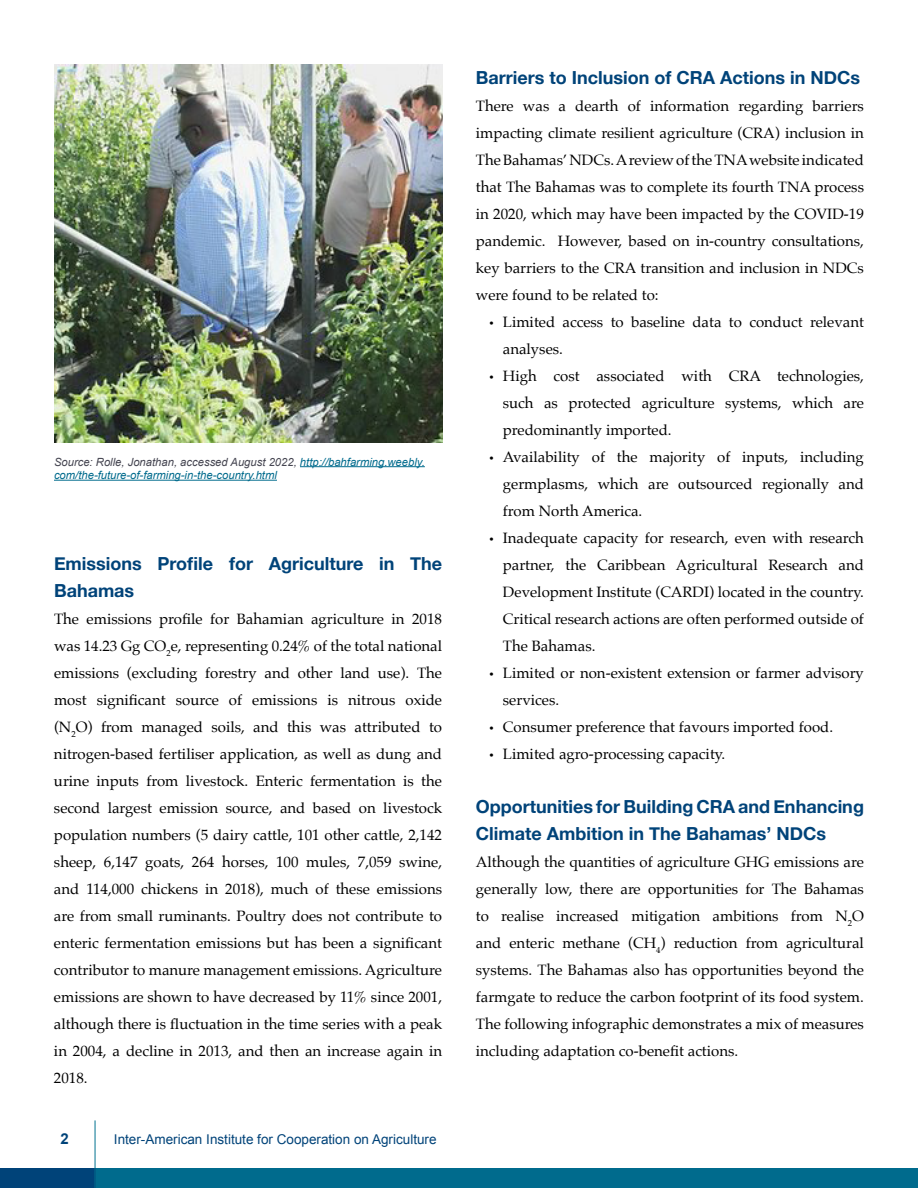
<style>
.page{position:relative;width:918px;height:1188px;background:#fff}
.page>*{position:absolute;margin:0;border:0;box-sizing:border-box;transform-origin:0 0}
.t1{font:700 18px/27px "Helvetica Neue";color:#004379}
.t2{font:15px/27px "Palatino";color:#000;text-align:justify}
.t3{font:700 15px "Arial";color:#004379}
.t4{font:13.5px "Arial";color:#004379}
.t5{font:italic 11.25px/13.5px "Arial";color:#006b8d}
.s1{color:#454551}
.s2{font-family:"Myriad Pro"}
</style>
<div class="page">
<div style="left:97px;top:1168px;width:821px;height:20px;background:#006b8d"></div>
<div style="left:0;top:1168px;width:96px;height:20px;background:#004379"></div>
<hr style="left:95px;top:1120px;width:1px;height:68px;background:#00728f">
<img style="left:54px;top:65px;width:388px;height:378px">
<hr style="left:300px;top:466px;width:125px;height:1px;background:#006b8d">
<hr style="left:54px;top:480px;width:223px;height:1px;background:#006b8d">
<p class="t5" style="left:54px;top:455px;width:372px"><span class="s1">Source: Rolle, Jonathan, accessed August 2022,</span> http://bahfarming.weebly. com/the-future-of-farming-in-the-country.html</p>
<p class="t1" style="left:54px;top:551px;width:390px">Emissions Profile for Agriculture in The<br>Bahamas</p>
<p class="t2" style="left:54px;top:605px;width:390px">The emissions profile for Bahamian agriculture in 2018 was 14.23 Gg CO<sub>2</sub>e, representing 0.24% of the total national emissions (excluding forestry and other land use). The most significant source of emissions is nitrous oxide (N<sub>2</sub>O) from managed soils, and this was attributed to nitrogen-based fertiliser application, as well as dung and urine inputs from livestock. Enteric fermentation is the second largest emission source, and based on livestock population numbers (5 dairy cattle, 101 other cattle, 2,142 sheep, 6,147 goats, 264 horses, 100 mules, 7,059 swine, and 114,000 chickens in 2018), much of these emissions are from small ruminants. Poultry does not contribute to enteric fermentation emissions but has been a significant contributor to manure management emissions. Agriculture emissions are shown to have decreased by 11% since 2001, although there is fluctuation in the time series with a peak in 2004, a decline in 2013, and then an increase again in 2018.</p>
<p class="t3" style="left:61px;top:1129px;width:10px">2</p>
<p class="t4" style="left:114px;top:1130px;width:324px">Inter-American Institute for Cooperation on Agriculture</p>
<p class="t1" style="left:476px;top:65px;width:386px">Barriers to Inclusion of CRA Actions in NDCs</p>
<p class="t2" style="left:476px;top:92px;width:390px">There was a dearth of information regarding barriers impacting climate resilient agriculture (CRA) inclusion in The Bahamas’ NDCs. A review of the TNA website indicated that The Bahamas was to complete its fourth TNA process in 2020, which may have been impacted by the COVID-19 pandemic. However, based on in-country consultations, key barriers to the CRA transition and inclusion in NDCs were found to be related to:</p>
<p class="t2" style="left:503px;top:308px;width:363px;text-indent:-14px"><span class="s2">•</span> Limited access to baseline data to conduct relevant analyses.</p>
<p class="t2" style="left:503px;top:362px;width:363px;text-indent:-14px"><span class="s2">•</span> High cost associated with CRA technologies, such as protected agriculture systems, which are predominantly imported.</p>
<p class="t2" style="left:503px;top:443px;width:363px;text-indent:-14px"><span class="s2">•</span> Availability of the majority of inputs, including germplasms, which are outsourced regionally and from North America.</p>
<p class="t2" style="left:503px;top:524px;width:363px;text-indent:-14px"><span class="s2">•</span> Inadequate capacity for research, even with research partner, the Caribbean Agricultural Research and Development Institute (CARDI) located in the country.<br>Critical research actions are often performed outside of The Bahamas.</p>
<p class="t2" style="left:503px;top:659px;width:363px;text-indent:-14px"><span class="s2">•</span> Limited or non-existent extension or farmer advisory services.</p>
<p class="t2" style="left:489px;top:713px;width:345px"><span class="s2">•</span> Consumer preference that favours imported food.</p>
<p class="t2" style="left:489px;top:740px;width:237px"><span class="s2">•</span> Limited agro-processing capacity.</p>
<p class="t1" style="left:476px;top:794px;width:390px">Opportunities for Building CRA and Enhancing<br>Climate Ambition in The Bahamas’ NDCs</p>
<p class="t2" style="left:476px;top:848px;width:390px">Although the quantities of agriculture GHG emissions are generally low, there are opportunities for The Bahamas to realise increased mitigation ambitions from N<sub>2</sub>O and enteric methane (CH<sub>4</sub>) reduction from agricultural systems. The Bahamas also has opportunities beyond the farmgate to reduce the carbon footprint of its food system.<br>The following infographic demonstrates a mix of measures including adaptation co-benefit actions.</p>
</div>
